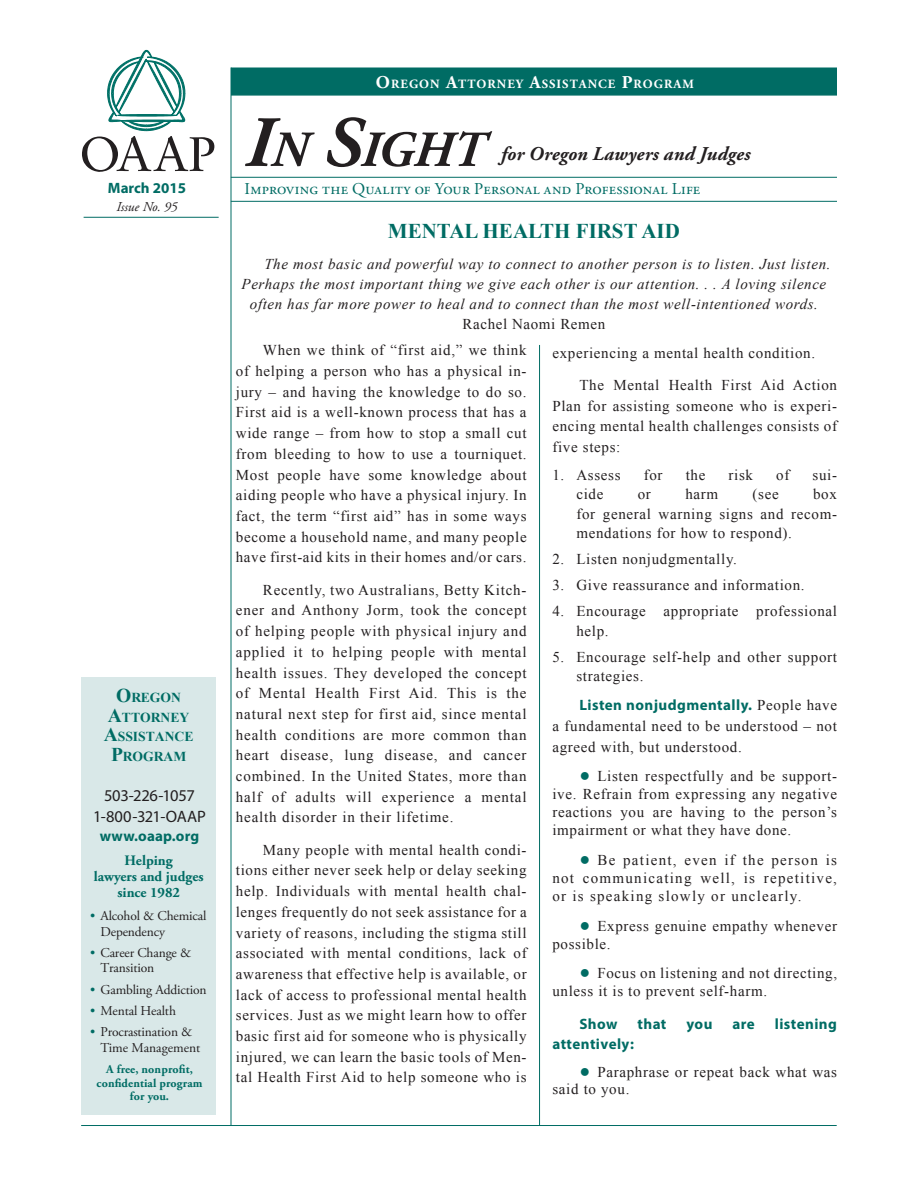
<style>
.page{position:relative;width:918px;height:1188px;background:#fff}
.page>*{position:absolute;margin:0;border:0;box-sizing:border-box;transform-origin:0 0}
.PLF_COVER_HEAD{font:italic 700 50.4px "Adobe Garamond Pro";color:#231f20}
.Story_Head_CAPS{font:700 21px "Times New Roman";color:#006c64}
.t1{font:italic 700 19.5px "Adobe Garamond Pro";letter-spacing:.01em;color:#231f20}
.t2{font:16.5px "Adobe Garamond Pro";letter-spacing:.015em;color:#006c64}
.BOX_headline{font:16.5px/21px "Myriad Pro";letter-spacing:-.015em;color:#231f20;text-align:center}
.Body_Text{font:15px/20.7px "Times New Roman";letter-spacing:.045em;color:#231f20;text-align:justify}
.Body_Text_Outdent{font:15px/19.5px "Times New Roman";letter-spacing:.045em;color:#231f20}
.Body_Text_LO_LEAD{font:italic 15px "Times New Roman";letter-spacing:.04em;color:#231f20}
.Body_Text-2{font:700 15px "Myriad Pro";letter-spacing:.03em;color:#006c64}
.Body_Text_LO_LEAD-2{font:15px "Times New Roman";letter-spacing:.04em;color:#231f20}
.BOX_headline-2{font:700 15px "Myriad Pro";letter-spacing:.005em;color:#006c64}
.DATE{font:700 15px "Myriad Pro";color:#006c64}
.Story_subhead_Green{font:700 14.4px/15.9px "Adobe Garamond Pro";color:#006c64;text-align:center}
.MAST_caps_green{font:700 13.65px/19.5px "Times New Roman";color:#006c64;text-align:center}
.Mast_Bullet{font:13.5px/15.8px "Adobe Garamond Pro";letter-spacing:-.01em;color:#231f20}
.TOC_Issue_No{font:italic 13.5px "Adobe Garamond Pro";color:#231f20}
.t3{font:700 12.6px "Adobe Garamond Pro";letter-spacing:.08em;color:#fff}
.Story_subhead_Green-2{font:700 12px/13.5px "Adobe Garamond Pro";letter-spacing:.01em;color:#006c64;text-align:center}
.s1{font-size:18px}
.s2{font-size:72px}
.s3{font-size:19.5px}
.s4{color:#006c64}
.s5{font-family:"Myriad Pro";font-weight:700;color:#006c64}
.s6{font-size:18px;color:#006c64}
</style>
<div class="page">
<div style="left:231px;top:68px;width:606px;height:28px;background:#006c64;border:2px solid #006c64"></div>
<hr style="left:231px;top:177px;width:606px;height:1px;background:#006c64">
<hr style="left:231px;top:201px;width:606px;height:1px;background:#006c64">
<hr style="left:84px;top:217px;width:135px;height:1px;background:#006c64">
<hr style="left:231px;top:68px;width:1px;height:1058px;background:#006c64">
<hr style="left:81px;top:1125px;width:756px;height:1px;background:#006c64">
<div style="left:81px;top:677px;width:135px;height:438px;background:#d9e8e8"></div>
<svg style="left:82px;top:50px;width:132px;height:122px"></svg>
<hr style="left:539px;top:345px;width:1px;height:780px;background:#006c64">
<p class="t3" style="left:376px;top:77px;width:319px"><span class="s1">O</span>REGON <span class="s1">A</span>TTORNEY <span class="s1">A</span>SSISTANCE <span class="s1">P</span>ROGRAM</p>
<p class="PLF_COVER_HEAD" style="left:245px;top:121px;width:241px"><span class="s2">I</span>n <span class="s2">S</span>ight</p>
<p class="t1" style="left:501px;top:143px;width:251px">for Oregon Lawyers and Judges</p>
<p class="DATE" style="left:108px;top:178px;width:80px">March 2015</p>
<p class="t2" style="left:245px;top:179px;width:457px">Improving the Quality of Your Personal and Professional Life</p>
<p class="TOC_Issue_No" style="left:116px;top:199px;width:63px">Issue No. 95</p>
<p class="MAST_caps_green" style="left:104px;top:688px;width:91px"><span class="s3">O</span>REGON<br><span class="s3">A</span>TTORNEY<br><span class="s3">A</span>SSISTANCE<br><span class="s3">P</span>ROGRAM</p>
<p class="BOX_headline" style="left:93px;top:784px;width:114px">503-226-1057<br>1-800-321-OAAP</p>
<p class="BOX_headline-2" style="left:100px;top:826px;width:101px">www.oaap.org</p>
<p class="Story_subhead_Green" style="left:94px;top:853px;width:111px">Helping<br>lawyers and judges since 1982</p>
<p class="Mast_Bullet" style="left:100px;top:908px;width:108px;text-indent:-10px"><span class="s4">•</span> Alcohol &amp; Chemical<br>Dependency</p>
<p class="Mast_Bullet" style="left:100px;top:945px;width:92px;text-indent:-10px"><span class="s4">•</span> Career Change &amp;<br>Transition</p>
<p class="Mast_Bullet" style="left:90px;top:982px;width:118px"><span class="s4">•</span> Gambling Addiction</p>
<p class="Mast_Bullet" style="left:90px;top:1003px;width:87px"><span class="s4">•</span> Mental Health</p>
<p class="Mast_Bullet" style="left:100px;top:1024px;width:101px;text-indent:-10px"><span class="s4">•</span> Procrastination &amp;<br>Time Management</p>
<p class="Story_subhead_Green-2" style="left:97px;top:1063px;width:107px">A free, nonprofit, confidential program for you.</p>
<p class="Story_Head_CAPS" style="left:388px;top:216px;width:293px">MENTAL HEALTH FIRST AID</p>
<p class="Body_Text_LO_LEAD" style="left:264px;top:254px;width:568px">The most basic and powerful way to connect to another person is to listen. Just listen.</p>
<p class="Body_Text_LO_LEAD" style="left:242px;top:274px;width:586px">Perhaps the most important thing we give each other is our attention. . . A loving silence</p>
<p class="Body_Text_LO_LEAD" style="left:250px;top:294px;width:570px">often has far more power to heal and to connect than the most well-intentioned words.</p>
<p class="Body_Text_LO_LEAD-2" style="left:463px;top:314px;width:144px">Rachel Naomi Remen</p>
<p class="Body_Text" style="left:236px;top:340px;width:292px;text-indent:27px">When we think of “first aid,” we think of helping a person who has a physical in&shy;jury – and having the knowledge to do so.<br>First aid is a well-known process that has a wide range – from how to stop a small cut from bleeding to how to use a tourniquet.<br>Most people have some knowledge about aiding people who have a physical injury. In fact, the term “first aid” has in some ways become a household name, and many people have first-aid kits in their homes and/or cars.</p>
<p class="Body_Text" style="left:236px;top:579px;width:292px;text-indent:27px">Recently, two Australians, Betty Kitch&shy;ener and Anthony Jorm, took the concept of helping people with physical injury and applied it to helping people with mental health issues. They developed the concept of Mental Health First Aid. This is the natural next step for first aid, since mental health conditions are more common than heart disease, lung disease, and cancer combined. In the United States, more than half of adults will experience a mental health disorder in their lifetime.</p>
<p class="Body_Text" style="left:236px;top:839px;width:292px;text-indent:27px">Many people with mental health condi&shy;tions either never seek help or delay seeking help. Individuals with mental health chal&shy;lenges frequently do not seek assistance for a variety of reasons, including the stigma still associated with mental conditions, lack of awareness that effective help is available, or lack of access to professional mental health services. Just as we might learn how to offer basic first aid for someone who is physically injured, we can learn the basic tools of Men&shy;tal Health First Aid to help someone who is</p>
<p class="Body_Text" style="left:552px;top:342px;width:264px">experiencing a mental health condition.</p>
<p class="Body_Text" style="left:552px;top:375px;width:286px;text-indent:27px">The Mental Health First Aid Action Plan for assisting someone who is experi&shy;encing mental health challenges consists of five steps:</p>
<p class="Body_Text_Outdent" style="left:552px;top:465px;width:70px">1. Assess</p>
<p class="Body_Text_Outdent" style="left:644px;top:465px;width:20px">for</p>
<p class="Body_Text_Outdent" style="left:686px;top:465px;width:21px">the</p>
<p class="Body_Text_Outdent" style="left:729px;top:465px;width:26px">risk</p>
<p class="Body_Text_Outdent" style="left:776px;top:465px;width:15px">of</p>
<p class="Body_Text_Outdent" style="left:812px;top:465px;width:26px">sui-</p>
<p class="Body_Text_Outdent" style="left:576px;top:484px;width:29px">cide</p>
<p class="Body_Text_Outdent" style="left:638px;top:484px;width:15px">or</p>
<p class="Body_Text_Outdent" style="left:685px;top:484px;width:34px">harm</p>
<p class="Body_Text_Outdent" style="left:753px;top:484px;width:28px">(see</p>
<p class="Body_Text_Outdent" style="left:576px;top:484px;width:262px;text-align:justify;text-indent:237px">box for general warning signs and recom&shy;mendations for how to respond).</p>
<p class="Body_Text_Outdent" style="left:552px;top:549px;width:186px">2. Listen nonjudgmentally.</p>
<p class="Body_Text_Outdent" style="left:552px;top:575px;width:254px">3. Give reassurance and information.</p>
<p class="Body_Text_Outdent" style="left:576px;top:601px;width:262px;text-indent:-24px">4. Encourage appropriate professional help.</p>
<p class="Body_Text_Outdent" style="left:576px;top:647px;width:262px;text-indent:-24px">5. Encourage self-help and other support strategies.</p>
<p class="Body_Text" style="left:552px;top:695px;width:286px;text-indent:27px"><span class="s5">Listen nonjudgmentally.</span> People have a fundamental need to be understood – not agreed with, but understood.</p>
<p class="Body_Text" style="left:552px;top:767px;width:286px;line-height:18px;text-indent:27px"><span class="s6">●</span> Listen respectfully and be support&shy;ive. Refrain from expressing any negative reactions you are having to the person’s impairment or what they have done.</p>
<p class="Body_Text" style="left:552px;top:851px;width:286px;line-height:18px;text-indent:27px"><span class="s6">●</span> Be patient, even if the person is not communicating well, is repetitive, or is speaking slowly or unclearly.</p>
<p class="Body_Text" style="left:552px;top:916px;width:286px;line-height:18px;text-indent:27px"><span class="s6">●</span> Express genuine empathy whenever possible.</p>
<p class="Body_Text" style="left:552px;top:964px;width:286px;line-height:18px;text-indent:27px"><span class="s6">●</span> Focus on listening and not directing, unless it is to prevent self-harm.</p>
<p class="Body_Text-2" style="left:579px;top:1014px;width:40px">Show</p>
<p class="Body_Text-2" style="left:638px;top:1014px;width:30px">that</p>
<p class="Body_Text-2" style="left:687px;top:1014px;width:27px">you</p>
<p class="Body_Text-2" style="left:732px;top:1014px;width:24px">are</p>
<p class="Body_Text-2" style="left:775px;top:1014px;width:64px">listening</p>
<p class="Body_Text-2" style="left:552px;top:1034px;width:83px">attentively:</p>
<p class="Body_Text" style="left:552px;top:1064px;width:286px;line-height:16.5px;text-indent:27px"><span class="s6">●</span> Paraphrase or repeat back what was said to you.</p>
</div>
